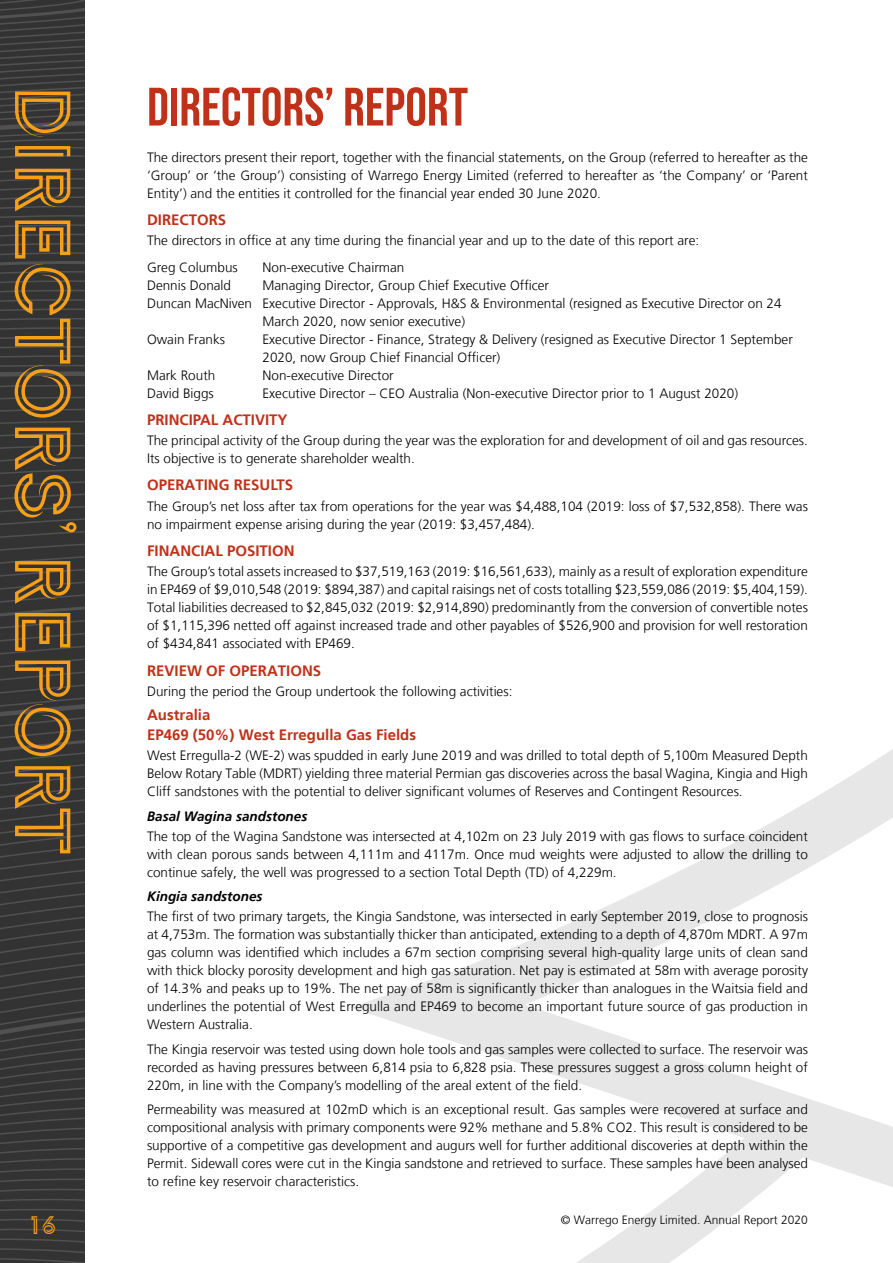
<style>
.page{position:relative;width:893px;height:1263px;background:#fff}
.page>*{position:absolute;margin:0;border:0;box-sizing:border-box;transform-origin:0 0}
.t1{font:84px "Continuo Regular 2";color:#f6a01a}
.t2{font:54px "Bebas Neue";color:#c0311a}
.t3{font:27px "Continuo Regular 2";color:#f6a01a}
.t4{font:700 15px/20.1px "Frutiger LT";color:#c0311a}
.t5{font:300 13.5px/18px "Frutiger LT";color:#000;text-align:justify}
.t6{font:italic 700 13.5px "Frutiger LT";color:#000}
.t7{font:300 12px "Frutiger LT";color:#000}
</style>
<div class="page">
<svg style="left:0;top:31px;width:85px;height:1232px;background:#373737"></svg>
<svg style="left:0;top:0;width:85px;height:31px;background:#3a3a3a"></svg>
<svg style="left:351px;top:749px;width:542px;height:514px"></svg>
<h1 class="t1" style="left:84px;top:85px;width:770px;rotate:90deg">DIRECTORS’ REPORT</h1>
<h2 class="t2" style="left:147px;top:76px;width:323px">DIRECTORS’ REPORT</h2>
<p class="t5" style="left:147px;top:148px;width:662px">The directors present their report, together with the financial statements, on the Group (referred to hereafter as the ‘Group’ or ‘the Group’) consisting of Warrego Energy Limited (referred to hereafter as ‘the Company’ or ‘Parent Entity’) and the entities it controlled for the financial year ended 30 June 2020.</p>
<p class="t4" style="left:147px;top:210px;width:81px">DIRECTORS</p>
<p class="t5" style="left:147px;top:227px;width:554px;line-height:26.5px">The directors in office at any time during the financial year and up to the date of this report are:<br>Greg Columbus</p>
<p class="t5" style="left:263px;top:258px;width:143px">Non-executive Chairman</p>
<p class="t5" style="left:147px;top:276px;width:86px">Dennis Donald</p>
<p class="t5" style="left:263px;top:276px;width:288px">Managing Director, Group Chief Executive Officer</p>
<p class="t5" style="left:147px;top:294px;width:636px">Duncan MacNiven Executive Director - Approvals, H&amp;S &amp; Environmental (resigned as Executive Director on 24</p>
<p class="t5" style="left:263px;top:312px;width:204px">March 2020, now senior executive)</p>
<p class="t5" style="left:147px;top:330px;width:80px">Owain Franks</p>
<p class="t5" style="left:263px;top:330px;width:532px">Executive Director - Finance, Strategy &amp; Delivery (resigned as Executive Director 1 September<br>2020, now Group Chief Financial Officer)</p>
<p class="t5" style="left:147px;top:366px;width:70px">Mark Routh</p>
<p class="t5" style="left:263px;top:366px;width:133px">Non-executive Director</p>
<p class="t5" style="left:147px;top:384px;width:68px">David Biggs</p>
<p class="t5" style="left:263px;top:384px;width:477px">Executive Director – CEO Australia (Non-executive Director prior to 1 August 2020)</p>
<p class="t4" style="left:147px;top:410px;width:142px">PRINCIPAL ACTIVITY</p>
<p class="t5" style="left:147px;top:432px;width:662px">The principal activity of the Group during the year was the exploration for and development of oil and gas resources.<br>Its objective is to generate shareholder wealth.</p>
<p class="t4" style="left:147px;top:475px;width:148px">OPERATING RESULTS</p>
<p class="t5" style="left:147px;top:497px;width:662px">The Group’s net loss after tax from operations for the year was $4,488,104 (2019: loss of $7,532,858). There was no impairment expense arising during the year (2019: $3,457,484).</p>
<p class="t4" style="left:147px;top:541px;width:149px">FINANCIAL POSITION</p>
<p class="t5" style="left:147px;top:563px;width:662px">The Group’s total assets increased to $37,519,163 (2019: $16,561,633), mainly as a result of exploration expenditure in EP469 of $9,010,548 (2019: $894,387) and capital raisings net of costs totalling $23,559,086 (2019: $5,404,159).<br>Total liabilities decreased to $2,845,032 (2019: $2,914,890) predominantly from the conversion of convertible notes of $1,115,396 netted off against increased trade and other payables of $526,900 and provision for well restoration of $434,841 associated with EP469.</p>
<p class="t4" style="left:147px;top:660px;width:176px">REVIEW OF OPERATIONS</p>
<p class="t5" style="left:147px;top:682px;width:367px">During the period the Group undertook the following activities:</p>
<p class="t4" style="left:147px;top:705px;width:270px">Australia<br>EP469 (50%) West Erregulla Gas Fields</p>
<p class="t5" style="left:147px;top:747px;width:662px">West Erregulla-2 (WE-2) was spudded in early June 2019 and was drilled to total depth of 5,100m Measured Depth Below Rotary Table (MDRT) yielding three material Permian gas discoveries across the basal Wagina, Kingia and High Cliff sandstones with the potential to deliver significant volumes of Reserves and Contingent Resources.</p>
<p class="t6" style="left:147px;top:808px;width:162px">Basal Wagina sandstones</p>
<p class="t5" style="left:147px;top:827px;width:662px">The top of the Wagina Sandstone was intersected at 4,102m on 23 July 2019 with gas flows to surface coincident with clean porous sands between 4,111m and 4117m. Once mud weights were adjusted to allow the drilling to continue safely, the well was progressed to a section Total Depth (TD) of 4,229m.</p>
<p class="t6" style="left:147px;top:888px;width:117px">Kingia sandstones</p>
<p class="t5" style="left:147px;top:908px;width:662px">The first of two primary targets, the Kingia Sandstone, was intersected in early September 2019, close to prognosis at 4,753m. The formation was substantially thicker than anticipated, extending to a depth of 4,870m MDRT. A 97m gas column was identified which includes a 67m section comprising several high-quality large units of clean sand with thick blocky porosity development and high gas saturation. Net pay is estimated at 58m with average porosity of 14.3% and peaks up to 19%. The net pay of 58m is significantly thicker than analogues in the Waitsia field and underlines the potential of West Erregulla and EP469 to become an important future source of gas production in Western Australia.</p>
<p class="t5" style="left:147px;top:1040px;width:662px">The Kingia reservoir was tested using down hole tools and gas samples were collected to surface. The reservoir was recorded as having pressures between 6,814 psia to 6,828 psia. These pressures suggest a gross column height of 220m, in line with the Company’s modelling of the areal extent of the field.</p>
<p class="t5" style="left:147px;top:1100px;width:662px">Permeability was measured at 102mD which is an exceptional result. Gas samples were recovered at surface and compositional analysis with primary components were 92% methane and 5.8% CO2. This result is considered to be supportive of a competitive gas development and augurs well for further additional discoveries at depth within the Permit. Sidewall cores were cut in the Kingia sandstone and retrieved to surface. These samples have been analysed to refine key reservoir characteristics.</p>
<h3 class="t3" style="left:27px;top:1211px;width:31px">16</h3>
<p class="t7" style="left:561px;top:1213px;width:248px">© Warrego Energy Limited. Annual Report 2020</p>
</div>
